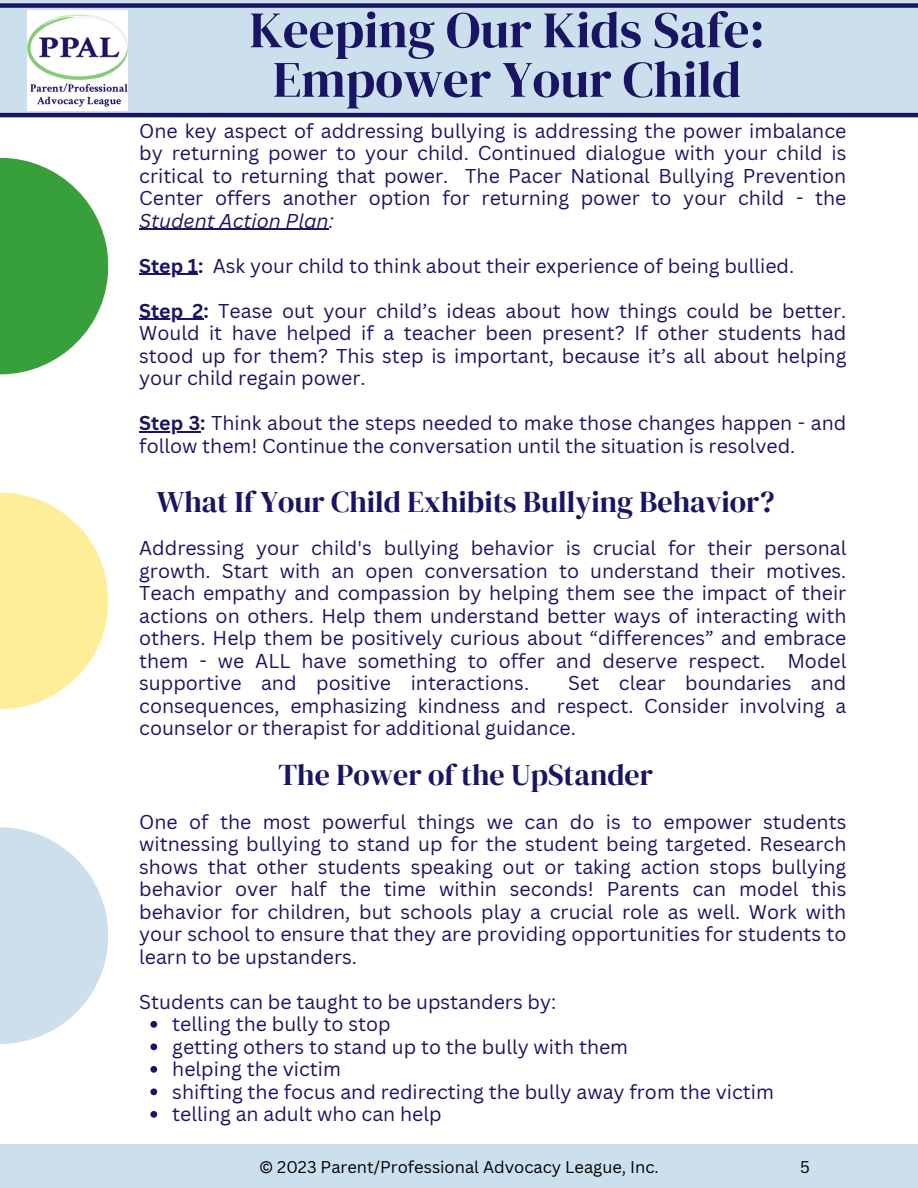
<style>
.page{position:relative;width:918px;height:1188px;background:#fff}
.page>*{position:absolute;margin:0;border:0;box-sizing:border-box;transform-origin:0 0}
.t1{font:51px/49.5px "DM Serif Display";color:#1a1464;text-align:center}
.t2{font:30px "DM Serif Display";color:#1a1464}
.t3{font:19.5px/22.5px "Canva Sans";color:#1a1464;text-align:justify}
.t4{font:16.5px "Canva Sans";color:#000}
.s1{font-style:italic}
.s2{font-weight:700}
</style>
<div class="page">
<div style="left:0;top:0;width:918px;height:67px;background:#cbdfec"></div>
<div style="left:0;top:1145px;width:918px;height:43px;background:#cbdfec"></div>
<hr style="left:139px;top:229px;width:190px;height:1px;background:#1a1464">
<hr style="left:139px;top:274px;width:59px;height:1px;background:#1a1464">
<hr style="left:139px;top:319px;width:64px;height:1px;background:#1a1464">
<hr style="left:139px;top:431px;width:61px;height:1px;background:#1a1464">
<svg style="left:150px;top:1021px;width:7px;height:7px"></svg>
<svg style="left:150px;top:1043px;width:7px;height:7px"></svg>
<svg style="left:150px;top:1066px;width:7px;height:7px"></svg>
<svg style="left:150px;top:1088px;width:7px;height:7px"></svg>
<svg style="left:150px;top:1111px;width:7px;height:7px"></svg>
<svg style="left:0;top:493px;width:108px;height:216px;fill:#feee98"></svg>
<svg style="left:0;top:158px;width:108px;height:216px;fill:#38a03a"></svg>
<svg style="left:0;top:827px;width:108px;height:217px;fill:#cbdfec"></svg>
<div style="left:0;top:8px;width:918px;height:107px;background:#cbdfec"></div>
<div style="left:0;top:3px;width:918px;height:5px;background:#1a1464"></div>
<hr style="left:0;top:113px;width:918px;height:4px;background:#1a1464">
<img style="left:27px;top:11px;width:100px;height:100px">
<p class="t1" style="left:250px;top:5px;width:517px">Keeping Our Kids Safe:<br>Empower Your Child</p>
<h3 class="t3" style="left:139px;top:119px;width:709px">One key aspect of addressing bullying is addressing the power imbalance by returning power to your child. Continued dialogue with your child is critical to returning that power. The Pacer National Bullying Prevention Center offers another option for returning power to your child - the <span class="s1">Student Action Plan:</span></h3>
<h3 class="t3" style="left:139px;top:254px;width:657px"><span class="s2">Step 1:</span> Ask your child to think about their experience of being bullied.</h3>
<h3 class="t3" style="left:139px;top:299px;width:709px"><span class="s2">Step 2:</span> Tease out your child’s ideas about how things could be better.<br>Would it have helped if a teacher been present? If other students had stood up for them? This step is important, because it’s all about helping your child regain power.</h3>
<h3 class="t3" style="left:139px;top:411px;width:709px"><span class="s2">Step 3:</span> Think about the steps needed to make those changes happen - and follow them! Continue the conversation until the situation is resolved.</h3>
<h3 class="t2" style="left:157px;top:480px;width:619px">What If Your Child Exhibits Bullying Behavior?</h3>
<h2 class="t3" style="left:139px;top:537px;width:709px">Addressing your child's bullying behavior is crucial for their personal growth. Start with an open conversation to understand their motives.<br>Teach empathy and compassion by helping them see the impact of their actions on others. Help them understand better ways of interacting with others. Help them be positively curious about “differences” and embrace them - we ALL have something to offer and deserve respect. Model supportive and positive interactions.</h2>
<h2 class="t3" style="left:139px;top:672px;width:709px;text-indent:429px">Set clear boundaries and consequences, emphasizing kindness and respect. Consider involving a counselor or therapist for additional guidance.</h2>
<h3 class="t2" style="left:278px;top:754px;width:376px">The Power of the UpStander</h3>
<h3 class="t3" style="left:139px;top:810px;width:709px">One of the most powerful things we can do is to empower students witnessing bullying to stand up for the student being targeted. Research shows that other students speaking out or taking action stops bullying behavior over half the time within seconds! Parents can model this behavior for children, but schools play a crucial role as well. Work with your school to ensure that they are providing opportunities for students to learn to be upstanders.</h3>
<h2 class="t3" style="left:139px;top:990px;width:419px">Students can be taught to be upstanders by:</h2>
<h3 class="t3" style="left:172px;top:1012px;width:220px">telling the bully to stop</h3>
<h3 class="t3" style="left:172px;top:1035px;width:457px">getting others to stand up to the bully with them</h3>
<h3 class="t3" style="left:172px;top:1057px;width:170px">helping the victim</h3>
<h3 class="t3" style="left:172px;top:1080px;width:603px">shifting the focus and redirecting the bully away from the victim</h3>
<h3 class="t3" style="left:172px;top:1102px;width:271px">telling an adult who can help</h3>
<h1 class="t4" style="left:259px;top:1156px;width:401px">© 2023 Parent/Professional Advocacy League, Inc.</h1>
<p class="t4" style="left:800px;top:1156px;width:11px">5</p>
</div>
